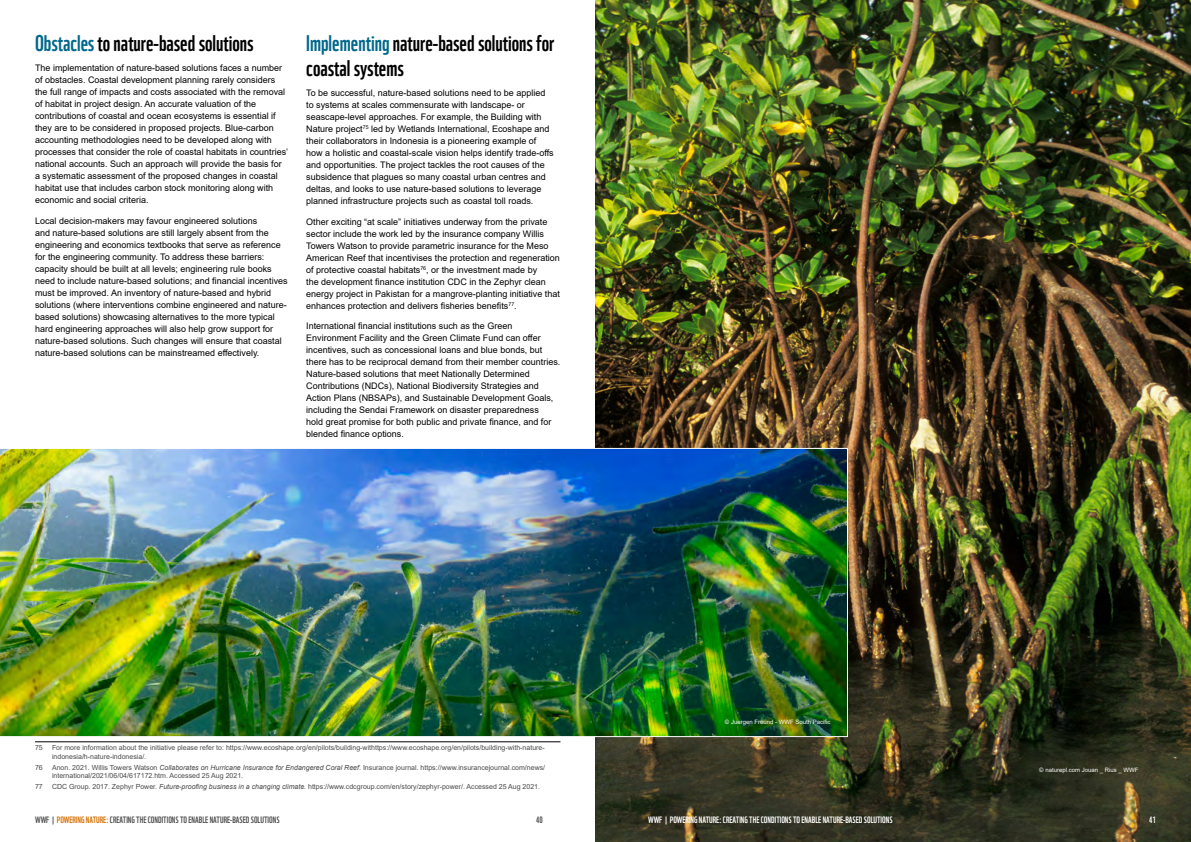
<style>
.page{position:relative;width:1191px;height:842px;background:#fff}
.page>*{position:absolute;margin:0;border:0;box-sizing:border-box;transform-origin:0 0}
.t1{font:22px/25px "WWF";color:#000}
.t2{font:9px/12px "Arial";color:#000}
.t3{font:9px "WWF";color:#504f4f}
.t4{font:9px "WWF";color:#fff}
.t5{font:7px/8.4px "Arial";color:#4a4a49}
.t6{font:6px "Arial";color:#fff}
.s1{color:#00688b}
.s2{font-style:italic}
.s3{color:#d47106}
</style>
<div class="page">
<img style="left:595px;top:0;width:596px;height:842px">
<hr style="left:35px;top:741px;width:525px;height:1px;background:#000">
<img style="left:0;top:448px;width:848px;height:289px">
<h1 class="t1" style="left:35px;top:28px;width:220px"><span class="s1">Obstacles</span> to nature-based solutions</h1>
<p class="t2" style="left:35px;top:62px;width:255px">The implementation of nature-based solutions faces a number of obstacles. Coastal development planning rarely considers the full range of impacts and costs associated with the removal of habitat in project design. An accurate valuation of the contributions of coastal and ocean ecosystems is essential if they are to be considered in proposed projects. Blue-carbon accounting methodologies need to be developed along with processes that consider the role of coastal habitats in countries’ national accounts. Such an approach will provide the basis for a systematic assessment of the proposed changes in coastal habitat use that includes carbon stock monitoring along with economic and social criteria.</p>
<p class="t2" style="left:35px;top:215px;width:254px">Local decision-makers may favour engineered solutions<br>and nature-based solutions are still largely absent from the engineering and economics textbooks that serve as reference for the engineering community. To address these barriers: capacity should be built at all levels; engineering rule books need to include nature-based solutions; and financial incentives must be improved. An inventory of nature-based and hybrid solutions (where interventions combine engineered and nature&shy;based solutions) showcasing alternatives to the more typical hard engineering approaches will also help grow support for nature-based solutions. Such changes will ensure that coastal nature-based solutions can be mainstreamed effectively.</p>
<h1 class="t1" style="left:306px;top:28px;width:249px"><span class="s1">Implementing</span> nature-based solutions for coastal systems</h1>
<p class="t2" style="left:306px;top:87px;width:249px">To be successful, nature-based solutions need to be applied to systems at scales commensurate with landscape- or seascape-level approaches. For example, the Building with Nature project<sup>75</sup> led by Wetlands International, Ecoshape and their collaborators in Indonesia is a pioneering example of how a holistic and coastal-scale vision helps identify trade-offs and opportunities. The project tackles the root causes of the subsidence that plagues so many coastal urban centres and deltas, and looks to use nature-based solutions to leverage planned infrastructure projects such as coastal toll roads.</p>
<p class="t2" style="left:306px;top:216px;width:255px">Other exciting “at scale” initiatives underway from the private sector include the work led by the insurance company Willis Towers Watson to provide parametric insurance for the Meso American Reef that incentivises the protection and regeneration of protective coastal habitats<sup>76</sup>, or the investment made by<br>the development finance institution CDC in the Zephyr clean energy project in Pakistan for a mangrove-planting initiative that enhances protection and delivers fisheries benefits<sup>77</sup>.</p>
<p class="t2" style="left:306px;top:320px;width:256px">International financial institutions such as the Green Environment Facility and the Green Climate Fund can offer incentives, such as concessional loans and blue bonds, but there has to be reciprocal demand from their member countries.<br>Nature-based solutions that meet Nationally Determined Contributions (NDCs), National Biodiversity Strategies and Action Plans (NBSAPs), and Sustainable Development Goals, including the Sendai Framework on disaster preparedness<br>hold great promise for both public and private finance, and for blended finance options.</p>
<p class="t5" style="left:35px;top:743px;width:9px">75</p>
<p class="t5" style="left:52px;top:743px;width:494px">For more information about the initiative please refer to: https://www.ecoshape.org/en/pilots/building-withttps://www.ecoshape.org/en/pilots/building-with-nature&shy;indonesia/h-nature-indonesia/.</p>
<p class="t5" style="left:35px;top:763px;width:9px">76</p>
<p class="t5" style="left:52px;top:763px;width:494px">Anon. 2021. Willis Towers Watson <span class="s2">Collaborates on Hurricane Insurance for Endangered Coral Reef</span>. Insurance journal. https://www.insurancejournal.com/news/ international/2021/06/04/617172.htm. Accessed 25 Aug 2021.</p>
<p class="t5" style="left:35px;top:783px;width:9px">77</p>
<p class="t5" style="left:52px;top:783px;width:489px">CDC Group. 2017. Zephyr Power. <span class="s2">Future-proofing business in a changing climate.</span> https://www.cdcgroup.com/en/story/zephyr-power/. Accessed 25 Aug 2021.</p>
<p class="t3" style="left:35px;top:813px;width:246px">WWF | <span class="s3">POWERING NATURE:</span>CREATING THE CONDITIONS TO ENABLE NATURE-BASED SOLUTIONS</p>
<p class="t3" style="left:536px;top:813px;width:8px">40</p>
<p class="t6" style="left:725px;top:717px;width:107px">© Juergen Freund - WWF South Pacific</p>
<p class="t6" style="left:1039px;top:766px;width:101px">© naturepl.com Jouan _ Rius _ WWF</p>
<p class="t4" style="left:648px;top:813px;width:246px">WWF | POWERING NATURE: CREATING THE CONDITIONS TO ENABLE NATURE-BASED SOLUTIONS</p>
<p class="t4" style="left:1149px;top:813px;width:8px">41</p>
</div>
